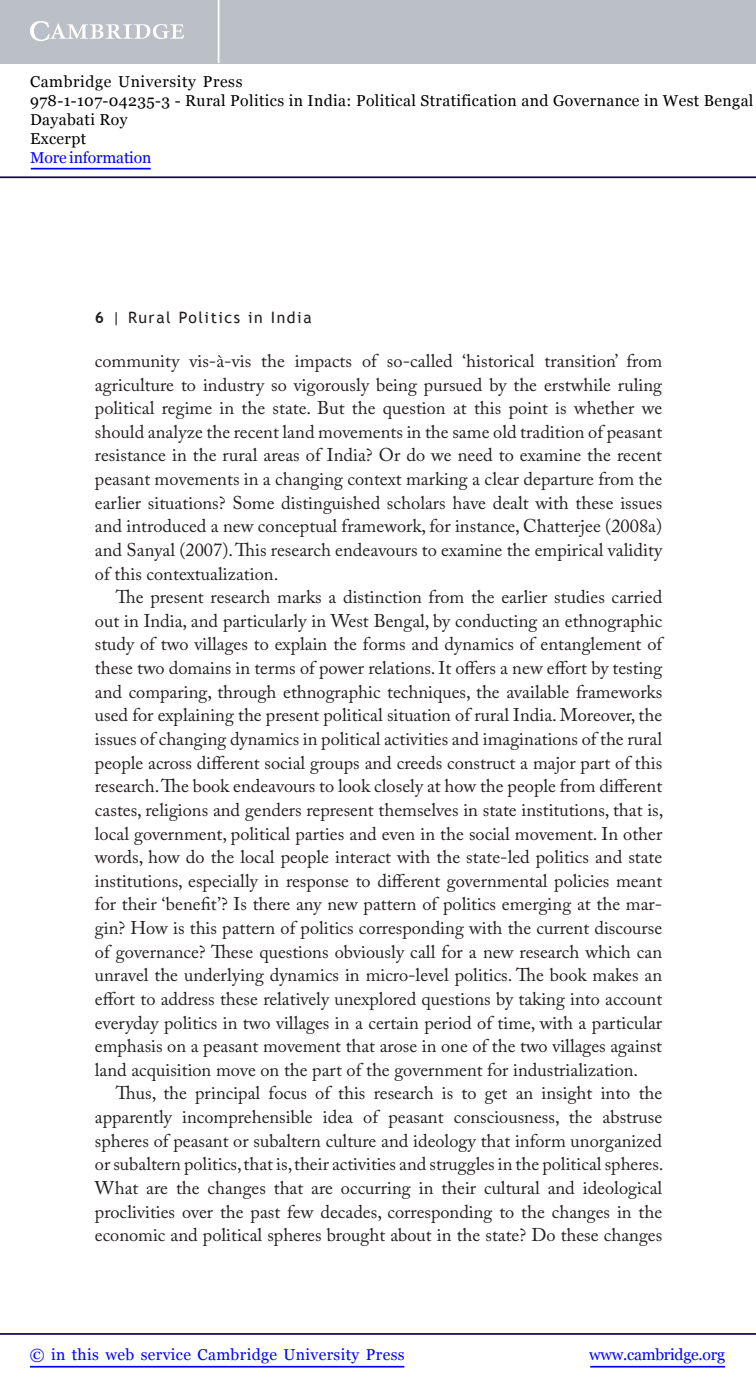
<style>
.page{position:relative;width:756px;height:1392px;background:#fff}
.page>*{position:absolute;margin:0;border:0;box-sizing:border-box;transform-origin:0 0}
.Body-text{font:18.38px/23.6px "Adobe Caslon Pro";color:#231f20;text-align:justify}
.t1{font:15.75px/18.9px "Georgia";letter-spacing:.025em;color:#000}
.t2{font:15.75px "Georgia";letter-spacing:.025em;color:#00f}
.t3{font:15.75px "Trebuchet MS";letter-spacing:.1em;color:#231f20}
.t4{font:15.75px "Georgia";letter-spacing:-.015em;color:#00f}
.t5{font:15.75px "Georgia";letter-spacing:-.01em;color:#00f}
.s1{font-weight:700}
</style>
<div class="page">
<hr style="left:590px;top:1366px;width:135px;height:1px;background:#00f">
<hr style="left:0;top:1333px;width:756px;height:2px;background:#150666">
<hr style="left:30px;top:1366px;width:374px;height:1px;background:#00f">
<div style="left:0;top:0;width:756px;height:63px;background:#bac0c6"></div>
<svg style="left:30px;top:21px;width:154px;height:20px"></svg>
<hr style="left:218px;top:0;width:1px;height:63px;background:#fff">
<hr style="left:0;top:176px;width:756px;height:2px;background:#150666">
<hr style="left:31px;top:168px;width:120px;height:1px;background:#00f">
<p class="t1" style="left:30px;top:72px;width:725px">Cambridge University Press<br>978-1-107-04235-3 - Rural Politics in India: Political Stratification and Governance in West Bengal Dayabati Roy<br>Excerpt</p>
<p class="t5" style="left:30px;top:148px;width:123px">More information</p>
<p class="t3" style="left:95px;top:308px;width:218px"><span class="s1">6</span> | Rural Politics in India</p>
<p class="Body-text" style="left:95px;top:349px;width:569px">community vis-à-vis the impacts of so-called ‘historical transition’ from agriculture to industry so vigorously being pursued by the erstwhile ruling political regime in the state. But the question at this point is whether we should analyze the recent land movements in the same old tradition of peasant resistance in the rural areas of India? Or do we need to examine the recent peasant movements in a changing context marking a clear departure from the earlier situations? Some distinguished scholars have dealt with these issues and introduced a new conceptual framework, for instance, Chatterjee (2008a) and Sanyal (2007). This research endeavours to examine the empirical validity of this contextualization.</p>
<p class="Body-text" style="left:95px;top:585px;width:570px;text-indent:21px">The present research marks a distinction from the earlier studies carried out in India, and particularly in West Bengal, by conducting an ethnographic study of two villages to explain the forms and dynamics of entanglement of these two domains in terms of power relations. It offers a new effort by testing and comparing, through ethnographic techniques, the available frameworks used for explaining the present political situation of rural India. Moreover, the issues of changing dynamics in political activities and imaginations of the rural people across different social groups and creeds construct a major part of this research. The book endeavours to look closely at how the people from different castes, religions and genders represent themselves in state institutions, that is, local government, political parties and even in the social movement. In other words, how do the local people interact with the state-led politics and state institutions, especially in response to different governmental policies meant for their ‘benefit’? Is there any new pattern of politics emerging at the mar&shy;gin? How is this pattern of politics corresponding with the current discourse of governance? These questions obviously call for a new research which can unravel the underlying dynamics in micro-level politics. The book makes an effort to address these relatively unexplored questions by taking into account everyday politics in two villages in a certain period of time, with a particular emphasis on a peasant movement that arose in one of the two villages against land acquisition move on the part of the government for industrialization.</p>
<p class="Body-text" style="left:95px;top:1081px;width:570px;text-indent:21px">Thus, the principal focus of this research is to get an insight into the apparently incomprehensible idea of peasant consciousness, the abstruse spheres of peasant or subaltern culture and ideology that inform unorganized or subaltern politics, that is, their activities and struggles in the political spheres.<br>What are the changes that are occurring in their cultural and ideological proclivities over the past few decades, corresponding to the changes in the economic and political spheres brought about in the state? Do these changes</p>
<p class="t2" style="left:30px;top:1345px;width:376px">© in this web service Cambridge University Press</p>
<p class="t4" style="left:589px;top:1345px;width:137px">www.cambridge.org</p>
</div>
